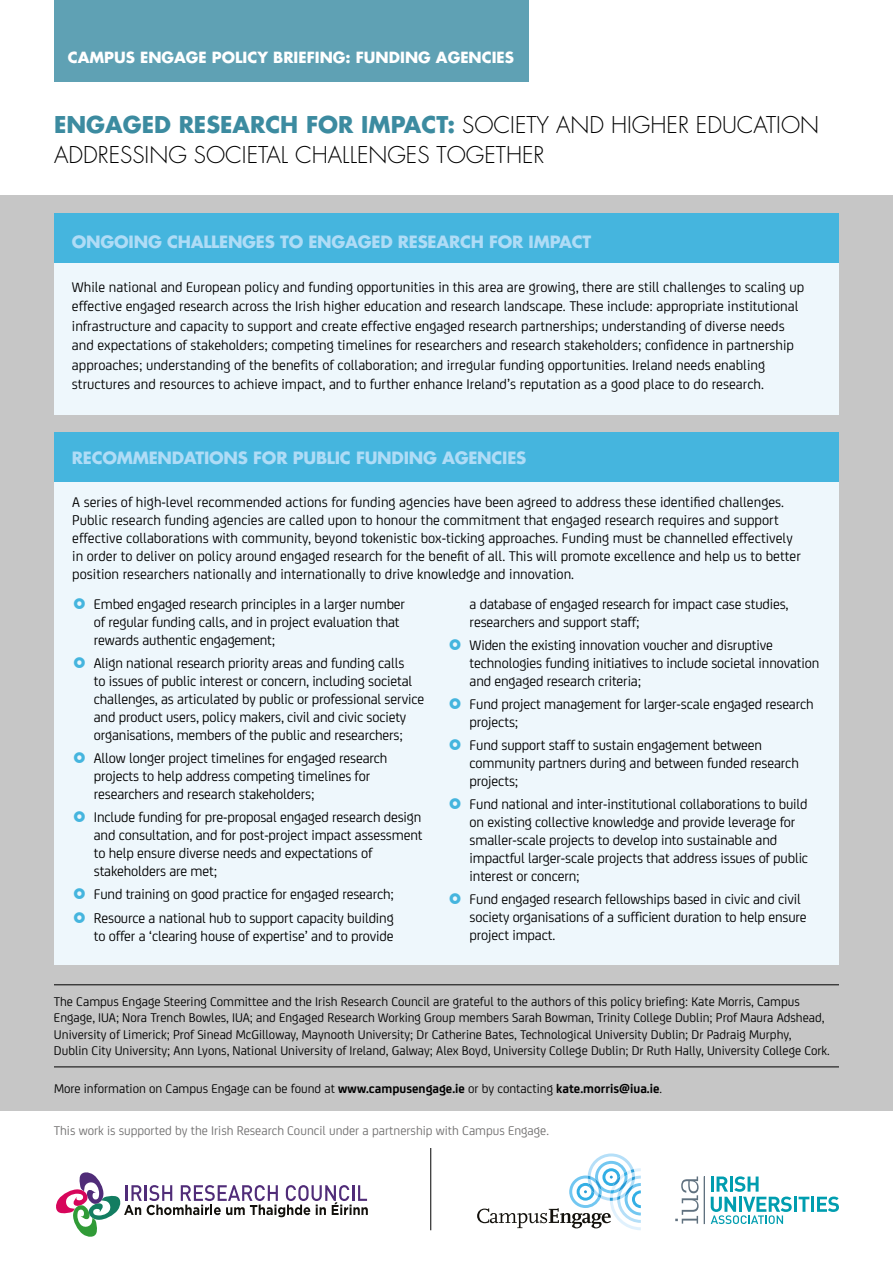
<style>
.page{position:relative;width:893px;height:1263px;background:#fff}
.page>*{position:absolute;margin:0;border:0;box-sizing:border-box;transform-origin:0 0}
.t1{font:300 22.5px/30px "Futura Std";color:#000}
.t2{font:700 16.5px "Futura Std";letter-spacing:-.015em;color:#afdcf6}
.t3{font:15px/18px "FS Joey";letter-spacing:-.01em;color:#000}
.t4{font:700 15px "Futura Std";color:#fff}
.t5{font:13.5px/16.2px "FS Joey";color:#000}
.t6{font:13.5px "FS Joey";color:#706f6f}
.s1{font-weight:700;color:#3c8ba0}
.s2{font-weight:700}
</style>
<div class="page">
<div style="left:0;top:195px;width:893px;height:915px;background:#c6c6c6"></div>
<div style="left:54px;top:432px;width:785px;height:532px;background:#eef7fc"></div>
<div style="left:54px;top:432px;width:785px;height:50px;background:#45b5de"></div>
<svg style="left:477px;top:1153px;width:164px;height:77px"></svg>
<hr style="left:794px;top:1197px;width:3px;height:15px;background:#009daf">
<svg style="left:799px;top:1197px;width:10px;height:15px"></svg>
<hr style="left:811px;top:1197px;width:3px;height:15px;background:#009daf">
<svg style="left:817px;top:1196px;width:22px;height:16px"></svg>
<svg style="left:711px;top:1176px;width:81px;height:48px"></svg>
<hr style="left:704px;top:1176px;width:1px;height:48px;background:#60717f">
<svg style="left:675px;top:1176px;width:24px;height:47px"></svg>
<hr style="left:430px;top:1148px;width:1px;height:82px;background:#000">
<div style="left:54px;top:214px;width:785px;height:201px;background:#eef7fc"></div>
<div style="left:54px;top:214px;width:785px;height:49px;background:#45b5de"></div>
<div style="left:54px;top:0;width:475px;height:81px;background:#5fa1b4"></div>
<svg style="left:56px;top:1172px;width:312px;height:65px"></svg>
<hr style="left:54px;top:984px;width:785px;height:1px;background:#000">
<hr style="left:54px;top:1066px;width:785px;height:1px;background:#000">
<p class="t4" style="left:68px;top:47px;width:448px">CAMPUS ENGAGE POLICY BRIEFING: FUNDING AGENCIES</p>
<h1 class="t1" style="left:54px;top:111px;width:767px"><span class="s1">ENGAGED RESEARCH FOR IMPACT:</span> SOCIETY AND HIGHER EDUCATION<br>ADDRESSING SOCIETAL CHALLENGES TOGETHER</h1>
<p class="t2" style="left:72px;top:231px;width:521px">ONGOING CHALLENGES TO ENGAGED RESEARCH FOR IMPACT</p>
<p class="t3" style="left:72px;top:276px;width:734px;line-height:19.5px">While national and European policy and funding opportunities in this area are growing, there are still challenges to scaling up effective engaged research across the Irish higher education and research landscape. These include: appropriate institutional infrastructure and capacity to support and create effective engaged research partnerships; understanding of diverse needs and expectations of stakeholders; competing timelines for researchers and research stakeholders; confidence in partnership approaches; understanding of the benefits of collaboration; and irregular funding opportunities. Ireland needs enabling structures and resources to achieve impact, and to further enhance Ireland’s reputation as a good place to do research.</p>
<p class="t2" style="left:72px;top:447px;width:456px">RECOMMENDATIONS FOR PUBLIC FUNDING AGENCIES</p>
<p class="t3" style="left:72px;top:492px;width:730px">A series of high-level recommended actions for funding agencies have been agreed to address these identified challenges.<br>Public research funding agencies are called upon to honour the commitment that engaged research requires and support effective collaborations with community, beyond tokenistic box-ticking approaches. Funding must be channelled effectively in order to deliver on policy around engaged research for the benefit of all. This will promote excellence and help us to better position researchers nationally and internationally to drive knowledge and innovation.</p>
<p class="t3" style="left:94px;top:594px;width:313px">Embed engaged research principles in a larger number of regular funding calls, and in project evaluation that rewards authentic engagement;</p>
<p class="t3" style="left:94px;top:653px;width:332px">Align national research priority areas and funding calls<br>to issues of public interest or concern, including societal challenges, as articulated by public or professional service and product users, policy makers, civil and civic society organisations, members of the public and researchers;</p>
<p class="t3" style="left:94px;top:748px;width:295px">Allow longer project timelines for engaged research projects to help address competing timelines for researchers and research stakeholders;</p>
<p class="t3" style="left:94px;top:807px;width:330px">Include funding for pre-proposal engaged research design and consultation, and for post-project impact assessment to help ensure diverse needs and expectations of stakeholders are met;</p>
<p class="t3" style="left:94px;top:882px;width:302px;line-height:23.1px">Fund training on good practice for engaged research;<br>Resource a national hub to support capacity building</p>
<p class="t3" style="left:94px;top:926px;width:301px">to offer a ‘clearing house of expertise’ and to provide</p>
<p class="t3" style="left:470px;top:594px;width:320px">a database of engaged research for impact case studies, researchers and support staff;</p>
<p class="t3" style="left:470px;top:635px;width:351px">Widen the existing innovation voucher and disruptive technologies funding initiatives to include societal innovation and engaged research criteria;</p>
<p class="t3" style="left:470px;top:694px;width:346px">Fund project management for larger-scale engaged research projects;</p>
<p class="t3" style="left:470px;top:735px;width:331px">Fund support staff to sustain engagement between community partners during and between funded research projects;</p>
<p class="t3" style="left:470px;top:794px;width:340px">Fund national and inter-institutional collaborations to build on existing collective knowledge and provide leverage for smaller-scale projects to develop into sustainable and impactful larger-scale projects that address issues of public interest or concern;</p>
<p class="t3" style="left:470px;top:889px;width:339px">Fund engaged research fellowships based in civic and civil society organisations of a sufficient duration to help ensure project impact.</p>
<p class="t5" style="left:54px;top:993px;width:777px">The Campus Engage Steering Committee and the Irish Research Council are grateful to the authors of this policy briefing: Kate Morris, Campus Engage, IUA; Nora Trench Bowles, IUA; and Engaged Research Working Group members Sarah Bowman, Trinity College Dublin; Prof Maura Adshead, University of Limerick; Prof Sinead McGilloway, Maynooth University; Dr Catherine Bates, Technological University Dublin; Dr Padraig Murphy,<br>Dublin City University; Ann Lyons, National University of Ireland, Galway; Alex Boyd, University College Dublin; Dr Ruth Hally, University College Cork.</p>
<p class="t5" style="left:54px;top:1080px;width:610px">More information on Campus Engage can be found at <span class="s2">www.campusengage.ie</span> or by contacting <span class="s2">kate.morris@iua.ie</span>.</p>
<p class="t6" style="left:54px;top:1121px;width:496px">This work is supported by the Irish Research Council under a partnership with Campus Engage.</p>
</div>
